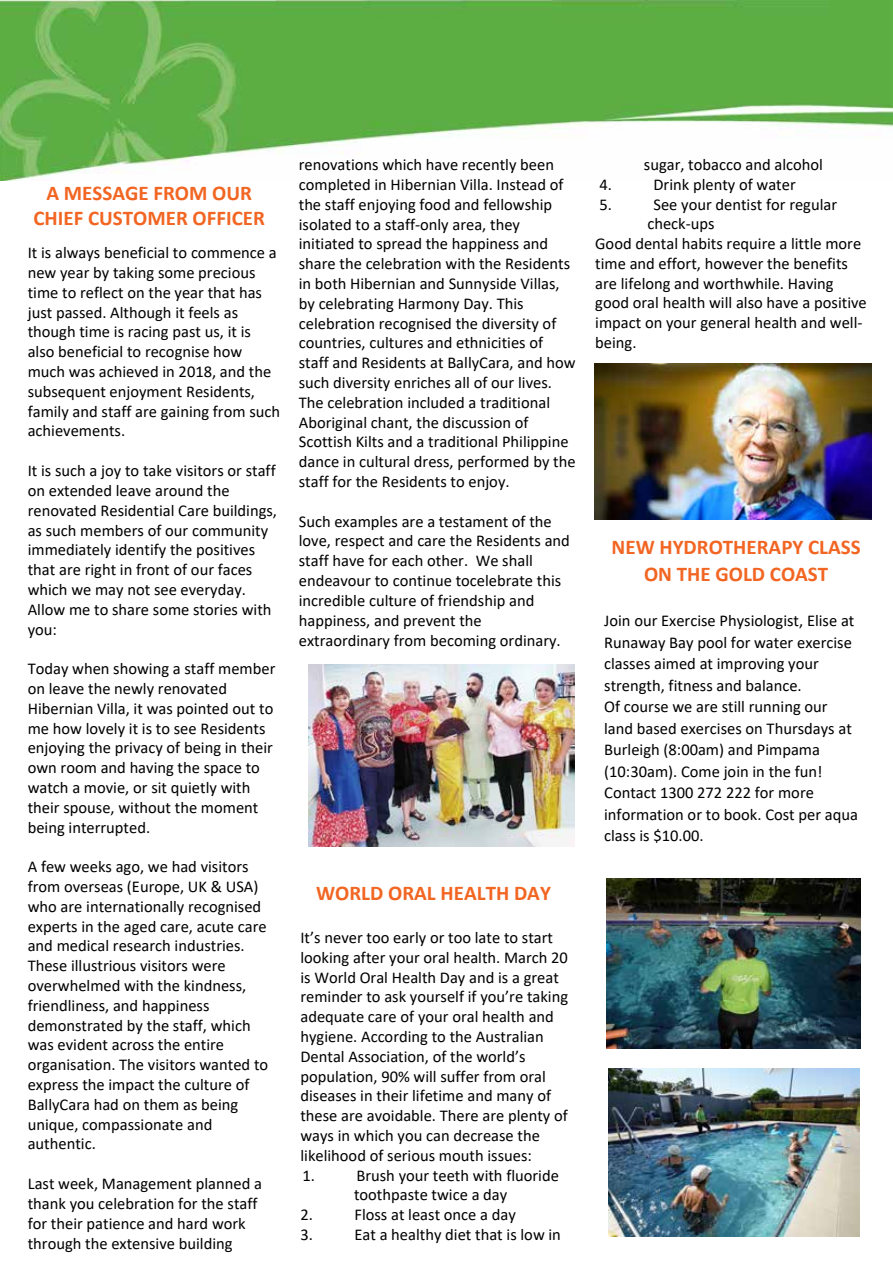
<style>
.page{position:relative;width:893px;height:1263px;background:#fff}
.page>*{position:absolute;margin:0;border:0;box-sizing:border-box;transform-origin:0 0}
.t1{font:700 21px/25.2px "Calibri";color:#f26522;text-align:center}
.t2{font:700 21px "Calibri";color:#f26522}
.t3{font:16.5px/19.8px "Calibri";color:#000}
</style>
<div class="page">
<img style="left:0;top:0;width:893px;height:180px">
<img style="left:594px;top:364px;width:277px;height:155px">
<img style="left:607px;top:879px;width:254px;height:169px">
<img style="left:608px;top:1068px;width:252px;height:168px">
<img style="left:309px;top:664px;width:265px;height:182px">
<p class="t1" style="left:34px;top:180px;width:233px">A MESSAGE FROM OUR<br>CHIEF CUSTOMER OFFICER</p>
<p class="t3" style="left:28px;top:242px;width:254px">It is always beneficial to commence a new year by taking some precious time to reflect on the year that has just passed. Although it feels as though time is racing past us, it is also beneficial to recognise how much was achieved in 2018, and the subsequent enjoyment Residents, family and staff are gaining from such achievements.</p>
<p class="t3" style="left:28px;top:460px;width:251px">It is such a joy to take visitors or staff on extended leave around the renovated Residential Care buildings, as such members of our community immediately identify the positives that are right in front of our faces which we may not see everyday.<br>Allow me to share some stories with you:</p>
<p class="t3" style="left:28px;top:658px;width:249px">Today when showing a staff member on leave the newly renovated<br>Hibernian Villa, it was pointed out to me how lovely it is to see Residents enjoying the privacy of being in their own room and having the space to watch a movie, or sit quietly with their spouse, without the moment being interrupted.</p>
<p class="t3" style="left:28px;top:856px;width:242px">A few weeks ago, we had visitors from overseas (Europe, UK &amp; USA) who are internationally recognised experts in the aged care, acute care and medical research industries.<br>These illustrious visitors were overwhelmed with the kindness, friendliness, and happiness demonstrated by the staff, which was evident across the entire organisation. The visitors wanted to express the impact the culture of<br>BallyCara had on them as being unique, compassionate and authentic.</p>
<p class="t3" style="left:28px;top:1173px;width:236px">Last week, Management planned a thank you celebration for the staff for their patience and hard work through the extensive building</p>
<p class="t3" style="left:299px;top:154px;width:278px">renovations which have recently been completed in Hibernian Villa. Instead of the staff enjoying food and fellowship isolated to a staff-only area, they initiated to spread the happiness and share the celebration with the Residents in both Hibernian and Sunnyside Villas, by celebrating Harmony Day. This celebration recognised the diversity of countries, cultures and ethnicities of staff and Residents at BallyCara, and how such diversity enriches all of our lives.<br>The celebration included a traditional Aboriginal chant, the discussion of Scottish Kilts and a traditional Philippine dance in cultural dress, performed by the staff for the Residents to enjoy.</p>
<p class="t3" style="left:299px;top:511px;width:273px">Such examples are a testament of the love, respect and care the Residents and staff have for each other. We shall endeavour to continue tocelebrate this incredible culture of friendship and happiness, and prevent the extraordinary from becoming ordinary.</p>
<p class="t2" style="left:316px;top:878px;width:236px">WORLD ORAL HEALTH DAY</p>
<p class="t3" style="left:300px;top:927px;width:269px">It’s never too early or too late to start looking after your oral health. March 20 is World Oral Health Day and is a great reminder to ask yourself if you’re taking adequate care of your oral health and hygiene. According to the Australian Dental Association, of the world’s population, 90% will suffer from oral diseases in their lifetime and many of these are avoidable. There are plenty of ways in which you can decrease the likelihood of serious mouth issues:<br>1.</p>
<p class="t3" style="left:354px;top:1165px;width:206px">Brush your teeth with fluoride toothpaste twice a day</p>
<p class="t3" style="left:300px;top:1204px;width:14px">2.</p>
<p class="t3" style="left:354px;top:1204px;width:163px">Floss at least once a day</p>
<p class="t3" style="left:300px;top:1224px;width:14px">3.</p>
<p class="t3" style="left:354px;top:1224px;width:208px">Eat a healthy diet that is low in</p>
<p class="t3" style="left:644px;top:154px;width:181px">sugar, tobacco and alcohol</p>
<p class="t3" style="left:599px;top:174px;width:14px">4.</p>
<p class="t3" style="left:653px;top:174px;width:144px">Drink plenty of water</p>
<p class="t3" style="left:599px;top:194px;width:14px">5.</p>
<p class="t3" style="left:653px;top:194px;width:185px">See your dentist for regular</p>
<p class="t3" style="left:647px;top:213px;width:69px">check-ups</p>
<p class="t3" style="left:595px;top:233px;width:268px">Good dental habits require a little more</p>
<p class="t3" style="left:595px;top:253px;width:254px">time and effort, however the benefits</p>
<p class="t3" style="left:595px;top:273px;width:240px">are lifelong and worthwhile. Having</p>
<p class="t3" style="left:595px;top:293px;width:273px">good oral health will also have a positive</p>
<p class="t3" style="left:595px;top:312px;width:269px">impact on your general health and well-</p>
<p class="t3" style="left:595px;top:332px;width:43px">being.</p>
<p class="t1" style="left:612px;top:533px;width:251px;line-height:27.3px">NEW HYDROTHERAPY CLASS<br>ON THE GOLD COAST</p>
<p class="t3" style="left:604px;top:610px;width:255px;line-height:21.5px">Join our Exercise Physiologist, Elise at<br>Runaway Bay pool for water exercise classes aimed at improving your strength, fitness and balance.<br>Of course we are still running our land based exercises on Thursdays at<br>Burleigh (8:00am) and Pimpama (10:30am). Come join in the fun!<br>Contact 1300 272 222 for more information or to book. Cost per aqua class is $10.00.</p>
</div>
